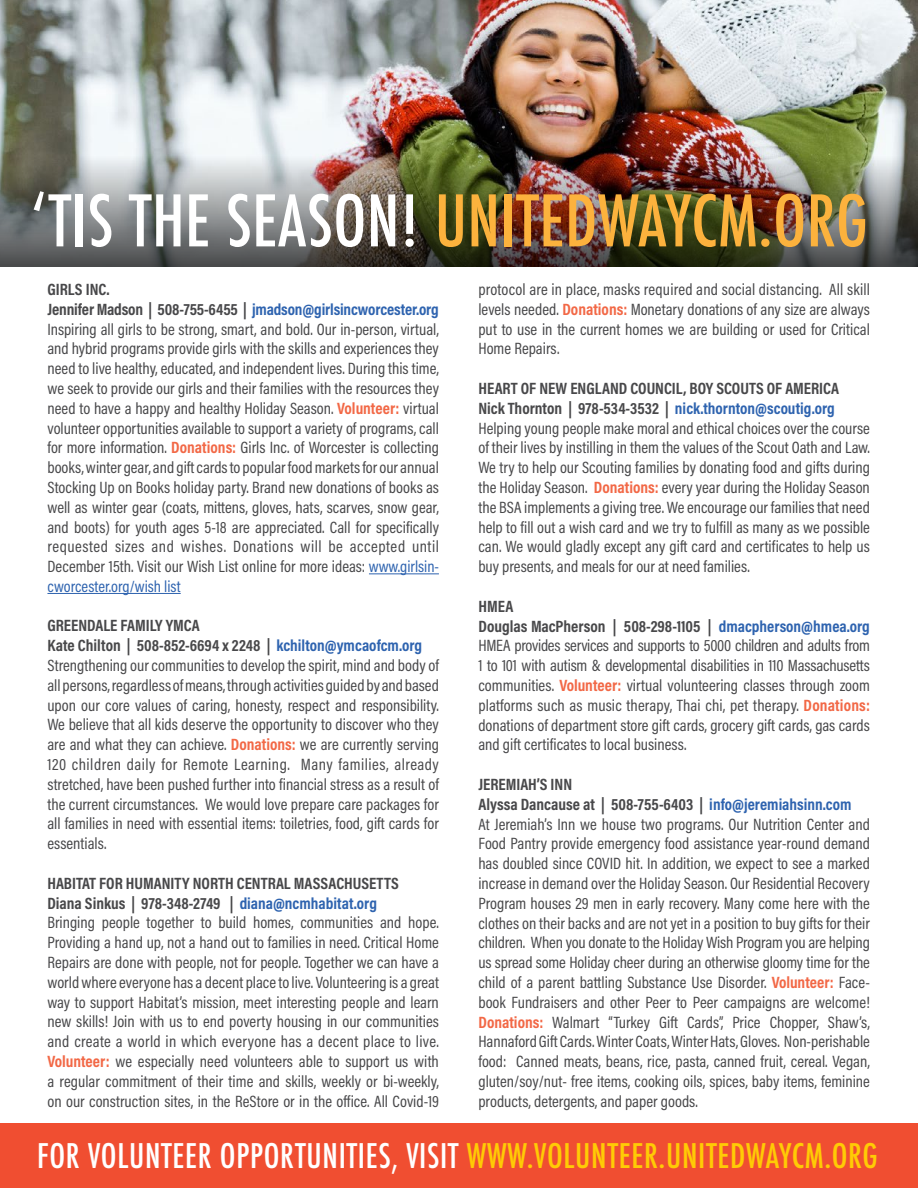
<style>
.page{position:relative;width:918px;height:1188px;background:#fff}
.page>*{position:absolute;margin:0;border:0;box-sizing:border-box;transform-origin:0 0}
.t1{font:500 condensed 69px "Futura";letter-spacing:.01em;color:#fcb23d}
.t2{font:500 condensed 33px "Futura";letter-spacing:.02em;color:#fff}
.t3{font:16.5px/19.8px "Acumin Pro Cond";color:#48484a}
.t4{font:700 16.5px "Acumin Pro Cond";color:#48484a}
.t5{font:700 16.35px "Acumin Pro Cond";letter-spacing:-.01em;color:#2e63af}
.t6{font:16.35px "Acumin Pro Cond";color:#2e63af}
.s1{color:#fff}
.s2{font-size:16.5px;color:#48484a}
.s3{font-weight:700;color:#f26846}
.s4{font-size:16.35px;color:#2e63af}
.s5{font-weight:700}
.s6{font-weight:700;font-size:16.35px;color:#2e63af}
.s7{color:#ffcb05}
</style>
<div class="page">
<hr style="left:369px;top:573px;width:70px;height:1px;background:#2e63af">
<hr style="left:47px;top:593px;width:134px;height:1px;background:#2e63af">
<img style="left:0;top:0;width:918px;height:267px">
<div style="left:0;top:1123px;width:918px;height:65px;background:#f04e31"></div>
<h1 class="t1" style="left:30px;top:177px;width:839px"><span class="s1">‘TIS THE SEASON!</span> UNITEDWAYCM.ORG</h1>
<p class="t4" style="left:47px;top:278px;width:64px">GIRLS INC.</p>
<p class="t5" style="left:47px;top:298px;width:393px"><span class="s2">Jennifer Madson | 508-755-6455 |</span> jmadson@girlsincworcester.org</p>
<p class="t3" style="left:47px;top:319px;width:393px;text-align:justify">Inspiring all girls to be strong, smart, and bold. Our in-person, virtual, and hybrid programs provide girls with the skills and experiences they need to live healthy, educated, and independent lives. During this time, we seek to provide our girls and their families with the resources they need to have a happy and healthy Holiday Season. <span class="s3">Volunteer:</span> virtual volunteer opportunities available to support a variety of programs, call for more information. <span class="s3">Donations:</span> Girls Inc. of Worcester is collecting books, winter gear, and gift cards to popular food markets for our annual Stocking Up on Books holiday party. Brand new donations of books as well as winter gear (coats, mittens, gloves, hats, scarves, snow gear, and boots) for youth ages 5-18 are appreciated. Call for specifically requested sizes and wishes. Donations will be accepted until December 15th. Visit our Wish List online for more ideas: <span class="s4">www.girlsin-</span></p>
<p class="t6" style="left:47px;top:576px;width:135px">cworcester.org/wish list</p>
<p class="t3" style="left:47px;top:616px;width:393px"><span class="s5">GREENDALE FAMILY YMCA<br>Kate Chilton | 508-852-6694 x 2248 |</span> <span class="s6">kchilton@ymcaofcm.org </span>Strengthening our communities to develop the spirit, mind and body of all persons, regardless of means, through activities guided by and based upon our core values of caring, honesty, respect and responsibility.<br>We believe that all kids deserve the opportunity to discover who they are and what they can achieve. <span class="s3">Donations:</span> we are currently serving 120 children daily for Remote Learning. Many families, already stretched, have been pushed further into financial stress as a result of the current circumstances. We would love prepare care packages for all families in need with essential items: toiletries, food, gift cards for essentials.</p>
<p class="t3" style="left:47px;top:873px;width:393px"><span class="s5">HABITAT FOR HUMANITY NORTH CENTRAL MASSACHUSETTS<br>Diana Sinkus | 978-348-2749 |</span> <span class="s6">diana@ncmhabitat.org<br></span>Bringing people together to build homes, communities and hope.<br>Providing a hand up, not a hand out to families in need. Critical Home Repairs are done with people, not for people. Together we can have a world where everyone has a decent place to live. Volunteering is a great way to support Habitat’s mission, meet interesting people and learn new skills! Join with us to end poverty housing in our communities and create a world in which everyone has a decent place to live.<br><span class="s3">Volunteer:</span> we especially need volunteers able to support us with a regular commitment of their time and skills, weekly or bi-weekly, on our construction sites, in the ReStore or in the office. All Covid-19</p>
<p class="t3" style="left:478px;top:279px;width:393px;text-align:justify">protocol are in place, masks required and social distancing. All skill levels needed. <span class="s3">Donations:</span> Monetary donations of any size are always put to use in the current homes we are building or used for Critical Home Repairs.</p>
<p class="t3" style="left:478px;top:378px;width:393px"><span class="s5">HEART OF NEW ENGLAND COUNCIL, BOY SCOUTS OF AMERICA<br>Nick Thornton | 978-534-3532 |</span> <span class="s6">nick.thornton@scoutig.org </span>Helping young people make moral and ethical choices over the course of their lives by instilling in them the values of the Scout Oath and Law.<br>We try to help our Scouting families by donating food and gifts during the Holiday Season. <span class="s3">Donations:</span> every year during the Holiday Season the BSA implements a giving tree. We encourage our families that need help to fill out a wish card and we try to fulfill as many as we possible can. We would gladly except any gift card and certificates to help us buy presents, and meals for our at need families.</p>
<p class="t3" style="left:478px;top:596px;width:393px"><span class="s5">HMEA<br>Douglas MacPherson | 508-298-1105 |</span> <span class="s6">dmacpherson@hmea.org </span>HMEA provides services and supports to 5000 children and adults from 1 to 101 with autism &amp; developmental disabilities in 110 Massachusetts communities. <span class="s3">Volunteer:</span> virtual volunteering classes through zoom platforms such as music therapy, Thai chi, pet therapy. <span class="s3">Donations: </span>donations of department store gift cards, grocery gift cards, gas cards and gift certificates to local business.</p>
<p class="t3" style="left:478px;top:774px;width:393px"><span class="s5">JEREMIAH’S INN<br>Alyssa Dancause at | 508-755-6403 |</span> <span class="s6">info@jeremiahsinn.com<br></span>At Jeremiah’s Inn we house two programs. Our Nutrition Center and Food Pantry provide emergency food assistance year-round demand has doubled since COVID hit. In addition, we expect to see a marked increase in demand over the Holiday Season. Our Residential Recovery Program houses 29 men in early recovery. Many come here with the clothes on their backs and are not yet in a position to buy gifts for their children. When you donate to the Holiday Wish Program you are helping us spread some Holiday cheer during an otherwise gloomy time for the child of a parent battling Substance Use Disorder. <span class="s3">Volunteer:</span> Face&shy;book Fundraisers and other Peer to Peer campaigns are welcome!<br><span class="s3">Donations:</span> Walmart “Turkey Gift Cards”, Price Chopper, Shaw’s, Hannaford Gift Cards. Winter Coats, Winter Hats, Gloves. Non-perishable food: Canned meats, beans, rice, pasta, canned fruit, cereal. Vegan, gluten/soy/nut- free items, cooking oils, spices, baby items, feminine products, detergents, and paper goods.</p>
<h2 class="t2" style="left:37px;top:1135px;width:842px">FOR VOLUNTEER OPPORTUNITIES, VISIT <span class="s7">WWW.VOLUNTEER.UNITEDWAYCM.ORG</span></h2>
</div>
